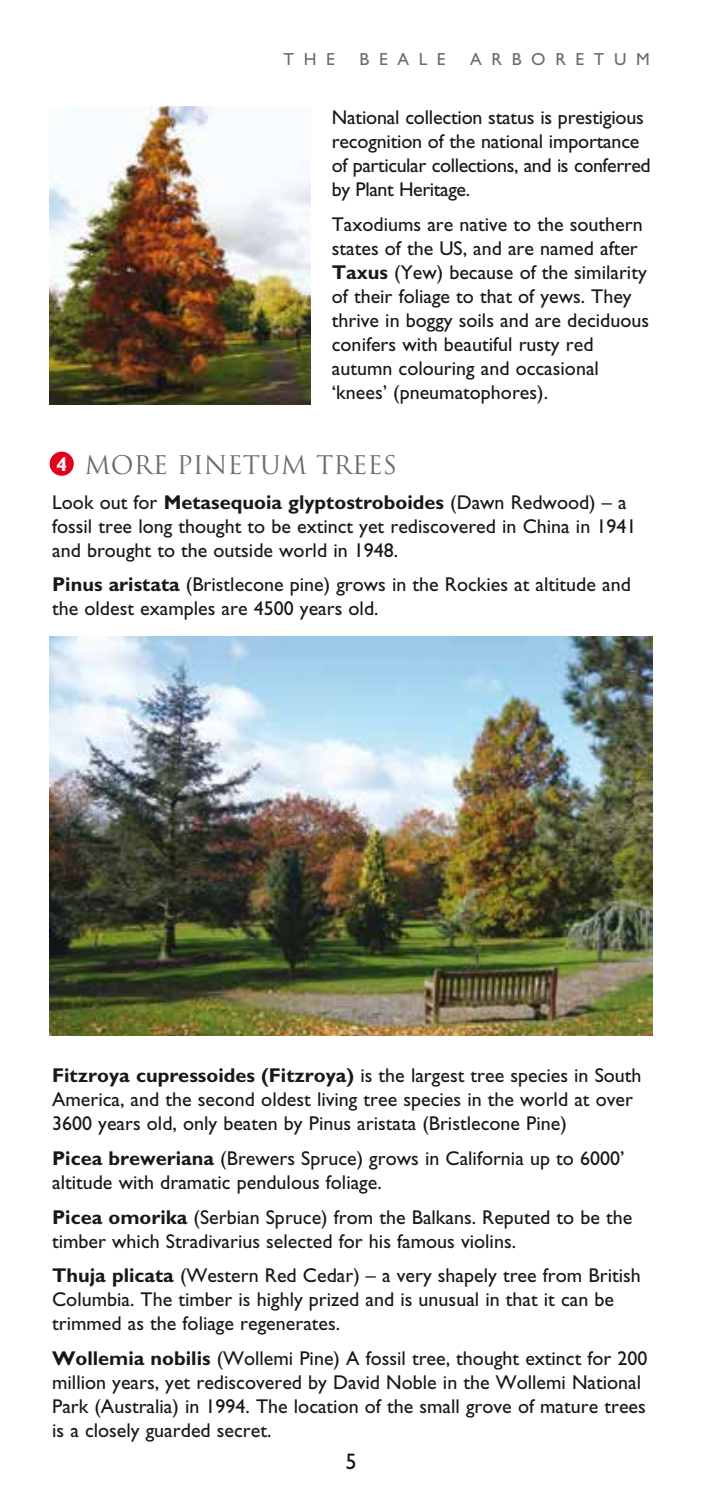
<style>
.page{position:relative;width:702px;height:1489px;background:#fff}
.page>*{position:absolute;margin:0;border:0;box-sizing:border-box;transform-origin:0 0}
.t1{font:25px "Trajan";color:#726a6a}
.t2{font:22.5px "Gill Sans";color:#1a171c}
.t3{font:20px/24px "Gill Sans";color:#1a171c}
.t4{font:700 20px "Gill Sans";color:#fff}
.t5{font:17.5px "Gill Sans";letter-spacing:.55em;color:#726a6a}
.s1{font-weight:700}
</style>
<div class="page">
<img style="left:50px;top:106px;width:260px;height:298px">
<img style="left:50px;top:637px;width:602px;height:398px">
<div style="left:50px;top:451px;width:24px;height:25px;background:#e2001a;border-radius:50%"></div>
<p class="t5" style="left:283px;top:49px;width:53px">THE</p>
<p class="t5" style="left:359px;top:49px;width:88px">BEALE</p>
<p class="t5" style="left:470px;top:49px;width:181px">ARBORETUM</p>
<p class="t3" style="left:332px;top:105px;width:320px">National collection status is prestigious recognition of the national importance of particular collections, and is conferred by Plant Heritage.</p>
<p class="t3" style="left:332px;top:212px;width:319px">Taxodiums are native to the southern states of the US, and are named after <span class="s1">Taxus</span> (Yew) because of the similarity of their foliage to that of yews. They thrive in boggy soils and are deciduous conifers with beautiful rusty red autumn colouring and occasional ‘knees’ (pneumatophores).</p>
<p class="t1" style="left:85px;top:450px;width:314px">MORE PINETUM TREES</p>
<p class="t3" style="left:52px;top:490px;width:586px">Look out for <span class="s1">Metasequoia glyptostroboides</span> (Dawn Redwood) – a fossil tree long thought to be extinct yet rediscovered in China in 1941 and brought to the outside world in 1948.</p>
<p class="t3" style="left:52px;top:572px;width:580px"><span class="s1">Pinus aristata</span> (Bristlecone pine) grows in the Rockies at altitude and the oldest examples are 4500 years old.</p>
<p class="t4" style="left:56px;top:452px;width:13px">4</p>
<p class="t3" style="left:52px;top:1063px;width:591px"><span class="s1">Fitzroya cupressoides (Fitzroya)</span> is the largest tree species in South<br>America, and the second oldest living tree species in the world at over<br>3600 years old, only beaten by Pinus aristata (Bristlecone Pine)</p>
<p class="t3" style="left:52px;top:1146px;width:573px"><span class="s1">Picea breweriana</span> (Brewers Spruce) grows in California up to 6000’ altitude with dramatic pendulous foliage.</p>
<p class="t3" style="left:52px;top:1204px;width:581px"><span class="s1">Picea omorika</span> (Serbian Spruce) from the Balkans. Reputed to be the timber which Stradivarius selected for his famous violins.</p>
<p class="t3" style="left:52px;top:1263px;width:590px"><span class="s1">Thuja plicata</span> (Western Red Cedar) – a very shapely tree from British<br>Columbia. The timber is highly prized and is unusual in that it can be trimmed as the foliage regenerates.</p>
<p class="t3" style="left:52px;top:1346px;width:597px"><span class="s1">Wollemia nobilis</span> (Wollemi Pine) A fossil tree, thought extinct for 200 million years, yet rediscovered by David Noble in the Wollemi National Park (Australia) in 1994. The location of the small grove of mature trees is a closely guarded secret.</p>
<p class="t2" style="left:345px;top:1448px;width:13px">5</p>
</div>
